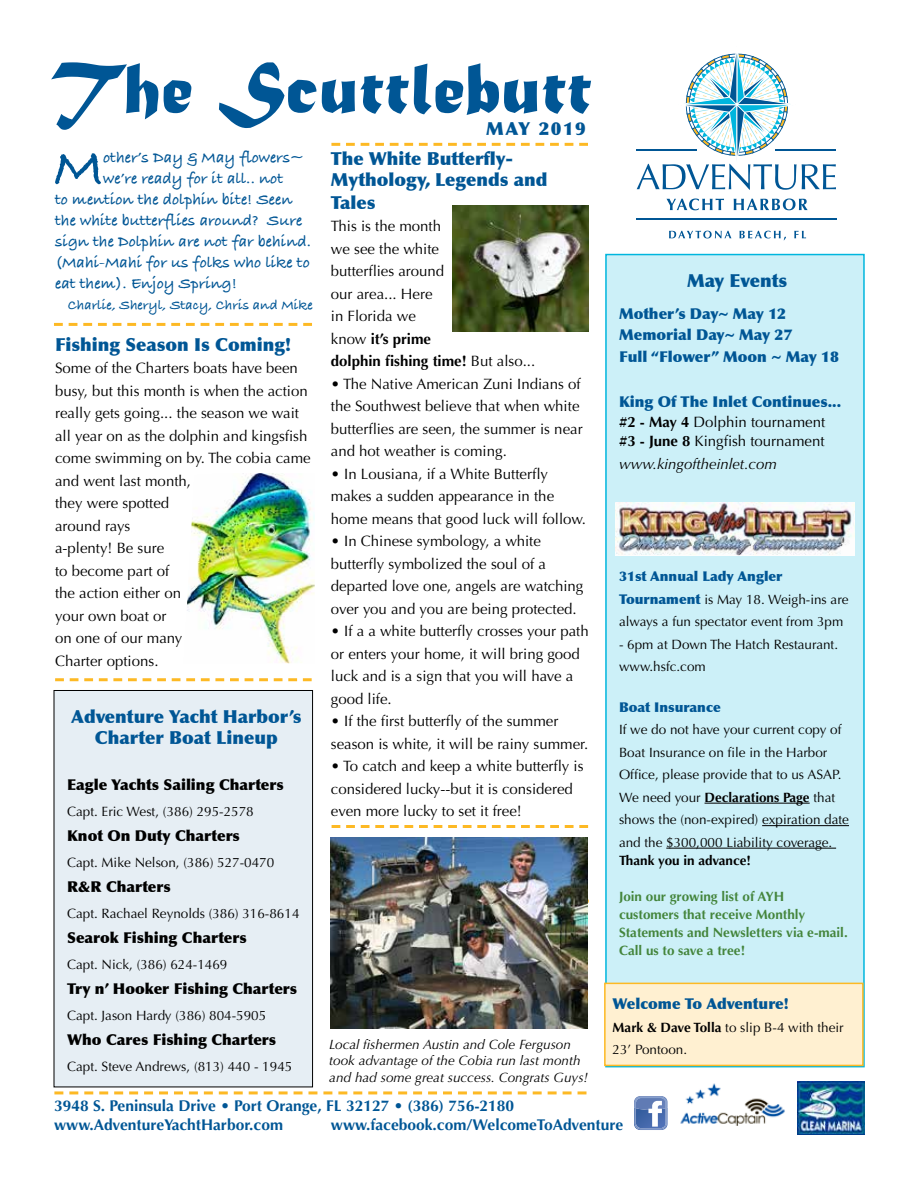
<style>
.page{position:relative;width:918px;height:1188px;background:#fff}
.page>*{position:absolute;margin:0;border:0;box-sizing:border-box;transform-origin:0 0}
.t1{font:76.5px "Matura MT Script Capitals";color:#005695}
.t2{font:56.55px "Bradley Hand ITCTT Bold";color:#005695}
.t3{font:900 18px/21.8px "Optima";color:#005695}
.t4{font:16.5px "Bradley Hand ITCTT Bold";color:#005695}
.t5{font:700 15.6px/18.8px "Optima";color:#005695}
.t6{font:15px/22.5px "Optima";color:#000}
.t7{font:900 15px "Optima";color:#000}
.t8{font:900 15px/21px "Optima";color:#005695}
.t9{font:italic 15px "Optima";color:#000}
.t10{font:14.25px "Bradley Hand ITCTT Bold";color:#005695}
.t11{font:13.5px/22.5px "Optima";color:#000}
.t12{font:italic 13.5px/16.5px "Optima";color:#000}
.t13{font:700 13.5px/18px "Optima";color:#44853c}
.t14{font:700 13.5px "Optima";color:#000}
.t15{font:900 13.5px "Optima";color:#005695}
.s1{font-weight:700}
.s2{font-weight:900;color:#005695}
</style>
<div class="page">
<div style="left:605px;top:254px;width:260px;height:813px;background:#ccf0f8;border:2px solid #00b6de"></div>
<svg style="left:667px;top:198px;width:57px;height:12px"></svg>
<svg style="left:734px;top:198px;width:74px;height:12px"></svg>
<svg style="left:637px;top:53px;width:199px;height:137px"></svg>
<hr style="left:636px;top:149px;width:61px;height:2px;background:#005695">
<hr style="left:636px;top:218px;width:200px;height:2px;background:#005695">
<hr style="left:776px;top:149px;width:60px;height:2px;background:#005695">
<svg style="left:669px;top:231px;width:62px;height:7px"></svg>
<svg style="left:740px;top:231px;width:46px;height:9px"></svg>
<svg style="left:794px;top:231px;width:12px;height:7px"></svg>
<svg style="left:54px;top:323px;width:258px;height:3px"></svg>
<svg style="left:54px;top:1091px;width:533px;height:3px"></svg>
<svg style="left:331px;top:143px;width:257px;height:3px"></svg>
<svg style="left:55px;top:678px;width:257px;height:3px"></svg>
<svg style="left:332px;top:825px;width:256px;height:3px"></svg>
<svg style="left:634px;top:1096px;width:34px;height:34px"></svg>
<img style="left:798px;top:1081px;width:67px;height:53px">
<img style="left:680px;top:1083px;width:105px;height:42px">
<hr style="left:705px;top:803px;width:105px;height:1px;background:#000">
<hr style="left:762px;top:825px;width:87px;height:1px;background:#000">
<hr style="left:666px;top:848px;width:170px;height:1px;background:#000">
<svg style="left:604px;top:982px;width:260px;height:85px;background:#fcecc8"></svg>
<img style="left:452px;top:205px;width:137px;height:126px">
<img style="left:616px;top:503px;width:238px;height:53px">
<div style="left:54px;top:690px;width:259px;height:397px;background:#e6eef4"></div>
<div style="left:54px;top:690px;width:259px;height:397px;border:1px solid #000"></div>
<img style="left:187px;top:473px;width:128px;height:190px">
<img style="left:331px;top:838px;width:257px;height:190px">
<h1 class="t1" style="left:51px;top:42px;width:542px">The Scuttlebutt</h1>
<h2 class="t2" style="left:54px;top:124px;width:51px">M</h2>
<p class="t4" style="left:103px;top:145px;width:202px">other’s Day &amp; May flowers~</p>
<p class="t3" style="left:486px;top:118px;width:101px">MAY 2019</p>
<p class="t3" style="left:331px;top:148px;width:218px">The White Butterfly-<br>Mythology, Legends and<br>Tales</p>
<p class="t6" style="left:331px;top:215px;width:206px">This is the month<br>we see the white<br>butterflies around<br>our area... Here<br>in Florida we<br>know <span class="s1">it’s prime<br>dolphin fishing time!</span> But also...</p>
<p class="t6" style="left:331px;top:373px;width:253px">• The Native American Zuni Indians of the Southwest believe that when white butterflies are seen, the summer is near and hot weather is coming.</p>
<p class="t6" style="left:331px;top:463px;width:257px">• In Lousiana, if a White Butterfly makes a sudden appearance in the home means that good luck will follow.</p>
<p class="t6" style="left:331px;top:530px;width:254px">• In Chinese symbology, a white butterfly symbolized the soul of a departed love one, angels are watching over you and you are being protected.</p>
<p class="t6" style="left:331px;top:620px;width:259px">• If a a white butterfly crosses your path or enters your home, it will bring good luck and is a sign that you will have a good life.</p>
<p class="t6" style="left:331px;top:710px;width:259px">• If the first butterfly of the summer season is white, it will be rainy summer.</p>
<p class="t6" style="left:331px;top:755px;width:254px">• To catch and keep a white butterfly is considered lucky--but it is considered even more lucky to set it free!</p>
<p class="t4" style="left:103px;top:166px;width:181px">we’re ready for it all.. not</p>
<p class="t4" style="left:55px;top:187px;width:239px">to mention the dolphin bite! Seen</p>
<p class="t4" style="left:55px;top:208px;width:249px">the white butterflies around? Sure</p>
<p class="t4" style="left:55px;top:229px;width:258px">sign the Dolphin are not far behind.</p>
<p class="t4" style="left:55px;top:250px;width:256px">(Mahi-Mahi for us folks who like to</p>
<p class="t4" style="left:55px;top:271px;width:183px">eat them). Enjoy Spring!</p>
<p class="t10" style="left:68px;top:294px;width:247px">Charlie, Sheryl, Stacy, Chris and Mike</p>
<p class="t3" style="left:55px;top:334px;width:237px">Fishing Season Is Coming!</p>
<p class="t6" style="left:55px;top:357px;width:257px">Some of the Charters boats have been busy, but this month is when the action really gets going... the season we wait all year on as the dolphin and kingsfish come swimming on by. The cobia came and went last month, as<br>they were spotted<br>around rays<br>a-plenty! Be sure<br>to become part of<br>the action either on<br>your own boat or<br>on one of our many<br>Charter options.</p>
<p class="t3" style="left:71px;top:706px;width:232px;line-height:21px;text-align:center">Adventure Yacht Harbor’s<br>Charter Boat Lineup</p>
<p class="t7" style="left:67px;top:776px;width:218px">Eagle Yachts Sailing Charters</p>
<p class="t11" style="left:67px;top:800px;width:188px">Capt. Eric West, (386) 295-2578</p>
<p class="t7" style="left:67px;top:827px;width:174px">Knot On Duty Charters</p>
<p class="t11" style="left:67px;top:851px;width:209px">Capt. Mike Nelson, (386) 527-0470</p>
<p class="t7" style="left:67px;top:878px;width:105px">R&amp;R Charters</p>
<p class="t11" style="left:67px;top:902px;width:234px">Capt. Rachael Reynolds (386) 316-8614</p>
<p class="t7" style="left:67px;top:929px;width:181px">Searok Fishing Charters</p>
<p class="t11" style="left:67px;top:953px;width:162px">Capt. Nick, (386) 624-1469</p>
<p class="t7" style="left:67px;top:980px;width:231px">Try n’ Hooker Fishing Charters</p>
<p class="t11" style="left:67px;top:1004px;width:201px">Capt. Jason Hardy (386) 804-5905</p>
<p class="t7" style="left:67px;top:1031px;width:210px">Who Cares Fishing Charters</p>
<p class="t11" style="left:67px;top:1055px;width:227px">Capt. Steve Andrews, (813) 440 - 1945</p>
<p class="t12" style="left:329px;top:1036px;width:260px">Local fishermen Austin and Cole Ferguson took advantage of the Cobia run last month and had some great success. Congrats Guys!</p>
<p class="t3" style="left:687px;top:270px;width:102px">May Events</p>
<p class="t8" style="left:619px;top:303px;width:175px">Mother’s Day~ May 12<br>Memorial Day~ May 27</p>
<p class="t8" style="left:619px;top:347px;width:222px">Full “Flower” Moon ~ May 18</p>
<p class="t6" style="left:619px;top:393px;width:224px;line-height:19.5px"><span class="s2">King Of The Inlet Continues... </span><span class="s1">#2 - May 4</span> Dolphin tournament <span class="s1">#3 - June 8</span> Kingfish tournament</p>
<p class="t9" style="left:619px;top:455px;width:159px">www.kingoftheinlet.com</p>
<p class="t11" style="left:619px;top:566px;width:231px"><span class="s2">31st Annual Lady Angler<br>Tournament</span> is May 18. Weigh-ins are always a fun spectator event from 3pm</p>
<p class="t11" style="left:619px;top:633px;width:221px">- 6pm at Down The Hatch Restaurant. www.hsfc.com</p>
<p class="t15" style="left:619px;top:699px;width:103px">Boat Insurance</p>
<p class="t11" style="left:619px;top:719px;width:232px">If we do not have your current copy of Boat Insurance on file in the Harbor Office, please provide that to us ASAP.<br>We need your <span class="s1">Declarations Page</span> that shows the (non-expired) expiration date and the $300,000 Liability coverage.</p>
<p class="t14" style="left:619px;top:852px;width:134px">Thank you in advance!</p>
<p class="t13" style="left:619px;top:887px;width:230px">Join our growing list of AYH<br>customers that receive Monthly<br>Statements and Newsletters via e-mail.<br>Call us to save a tree!</p>
<p class="t8" style="left:613px;top:994px;width:178px">Welcome To Adventure!</p>
<p class="t11" style="left:613px;top:1016px;width:233px"><span class="s1">Mark &amp; Dave Tolla</span> to slip B-4 with their<br>23’ Pontoon.</p>
<p class="t5" style="left:54px;top:1096px;width:462px">3948 S. Peninsula Drive • Port Orange, FL 32127 • (386) 756-2180 www.AdventureYachtHarbor.com</p>
<p class="t5" style="left:331px;top:1115px;width:294px">www.facebook.com/WelcomeToAdventure</p>
</div>
